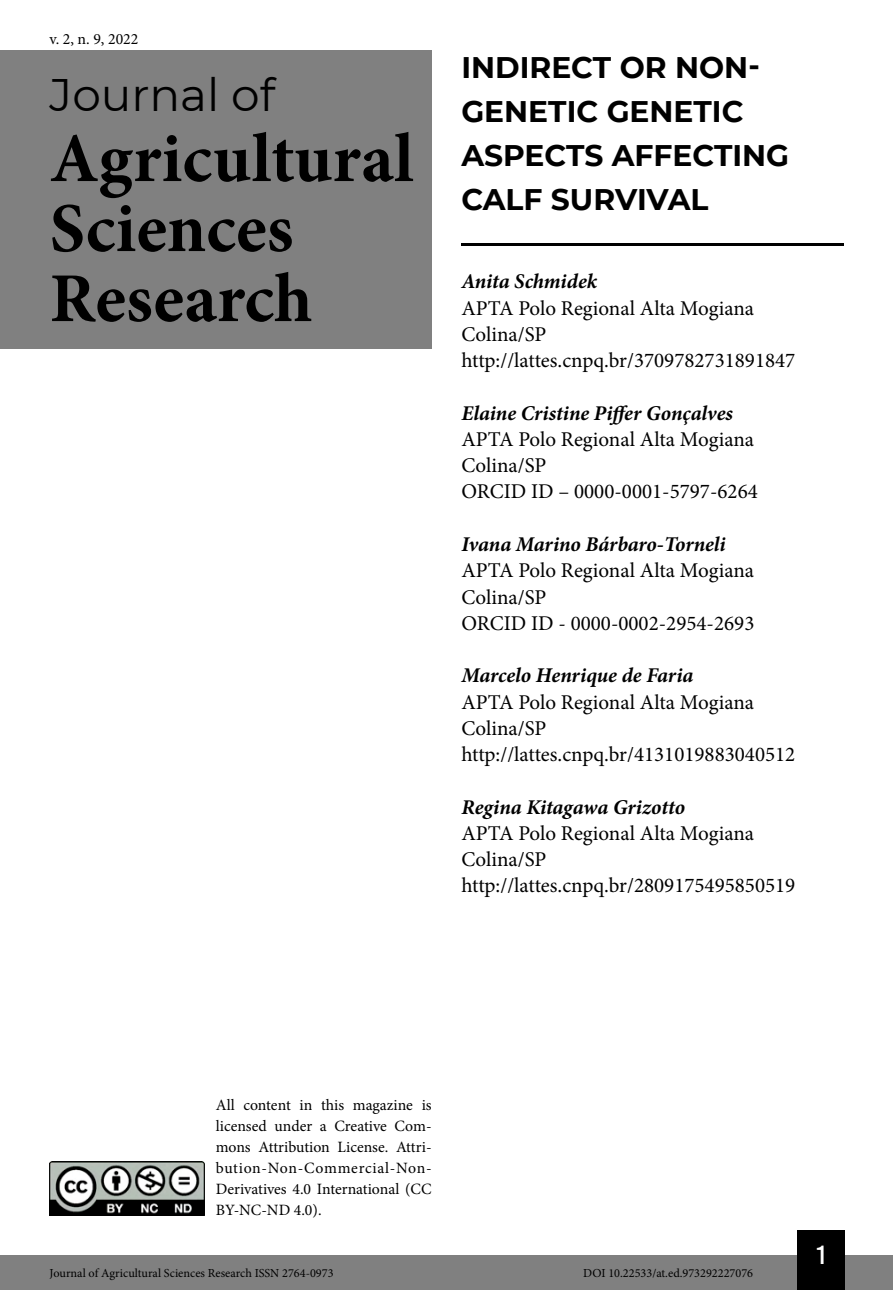
<style>
.page{position:relative;width:893px;height:1290px;background:#fff}
.page>*{position:absolute;margin:0;border:0;box-sizing:border-box;transform-origin:0 0}
.t1{font:700 70px/70px "Minion Pro";color:#000}
.t2{font:45.5px "Montserrat";color:#000}
.Título_Artigo{font:700 29.75px/43.8px "Montserrat";color:#000}
.t3{font:26.25px "Bebas Kai";color:#fff}
.Infos_autor{font:21px "Minion Pro";color:#000}
.Autor{font:italic 700 21px "Minion Pro";letter-spacing:-.005em;color:#000}
.t4{font:15.75px/21px "Minion Pro";color:#000;text-align:justify}
.t5{font:12.25px "Minion Pro";color:#000}
</style>
<div class="page">
<div style="left:0;top:1255px;width:893px;height:35px;background:#808080"></div>
<div style="left:797px;top:1230px;width:48px;height:60px;background:#000"></div>
<img style="left:50px;top:1161px;width:154px;height:54px">
<div style="left:0;top:50px;width:432px;height:298px;background:#808080"></div>
<hr style="left:461px;top:243px;width:382px;height:3px;background:#000">
<p class="t4" style="left:50px;top:28px;width:90px">v. 2, n. 9, 2022</p>
<h2 class="t2" style="left:50px;top:64px;width:227px">Journal of</h2>
<h1 class="t1" style="left:50px;top:123px;width:366px">Agricultural<br>Sciences<br>Research</h1>
<p class="Título_Artigo" style="left:461px;top:44px;width:329px">INDIRECT OR NON-<br>GENETIC GENETIC<br>ASPECTS AFFECTING<br>CALF SURVIVAL</p>
<p class="Autor" style="left:461px;top:267px;width:137px">Anita Schmidek</p>
<p class="Infos_autor" style="left:461px;top:294px;width:294px">APTA Polo Regional Alta Mogiana</p>
<p class="Infos_autor" style="left:461px;top:320px;width:86px">Colina/SP</p>
<p class="Infos_autor" style="left:461px;top:346px;width:335px">http://lattes.cnpq.br/3709782731891847</p>
<p class="Autor" style="left:461px;top:398px;width:273px">Elaine Cristine Piffer Gonçalves</p>
<p class="Infos_autor" style="left:461px;top:425px;width:294px">APTA Polo Regional Alta Mogiana</p>
<p class="Infos_autor" style="left:461px;top:451px;width:86px">Colina/SP</p>
<p class="Infos_autor" style="left:461px;top:478px;width:298px">ORCID ID – 0000-0001-5797-6264</p>
<p class="Autor" style="left:461px;top:529px;width:266px">Ivana Marino Bárbaro-Torneli</p>
<p class="Infos_autor" style="left:461px;top:556px;width:294px">APTA Polo Regional Alta Mogiana</p>
<p class="Infos_autor" style="left:461px;top:583px;width:86px">Colina/SP</p>
<p class="Infos_autor" style="left:461px;top:609px;width:295px">ORCID ID - 0000-0002-2954-2693</p>
<p class="Autor" style="left:461px;top:660px;width:234px">Marcelo Henrique de Faria</p>
<p class="Infos_autor" style="left:461px;top:688px;width:294px">APTA Polo Regional Alta Mogiana</p>
<p class="Infos_autor" style="left:461px;top:714px;width:86px">Colina/SP</p>
<p class="Infos_autor" style="left:461px;top:740px;width:335px">http://lattes.cnpq.br/4131019883040512</p>
<p class="Autor" style="left:461px;top:792px;width:225px">Regina Kitagawa Grizotto</p>
<p class="Infos_autor" style="left:461px;top:819px;width:294px">APTA Polo Regional Alta Mogiana</p>
<p class="Infos_autor" style="left:461px;top:845px;width:86px">Colina/SP</p>
<p class="Infos_autor" style="left:461px;top:871px;width:335px">http://lattes.cnpq.br/2809175495850519</p>
<p class="t4" style="left:216px;top:1095px;width:217px">All content in this magazine is licensed under a Creative Com&shy;mons Attribution License. Attri&shy;bution-Non-Commercial-Non-Derivatives 4.0 International (CC BY-NC-ND 4.0).</p>
<p class="t5" style="left:50px;top:1265px;width:285px">Journal of Agricultural Sciences Research ISSN 2764-0973</p>
<p class="t5" style="left:583px;top:1265px;width:171px">DOI 10.22533/at.ed.973292227076</p>
<p class="t3" style="left:817px;top:1241px;width:10px">1</p>
</div>
